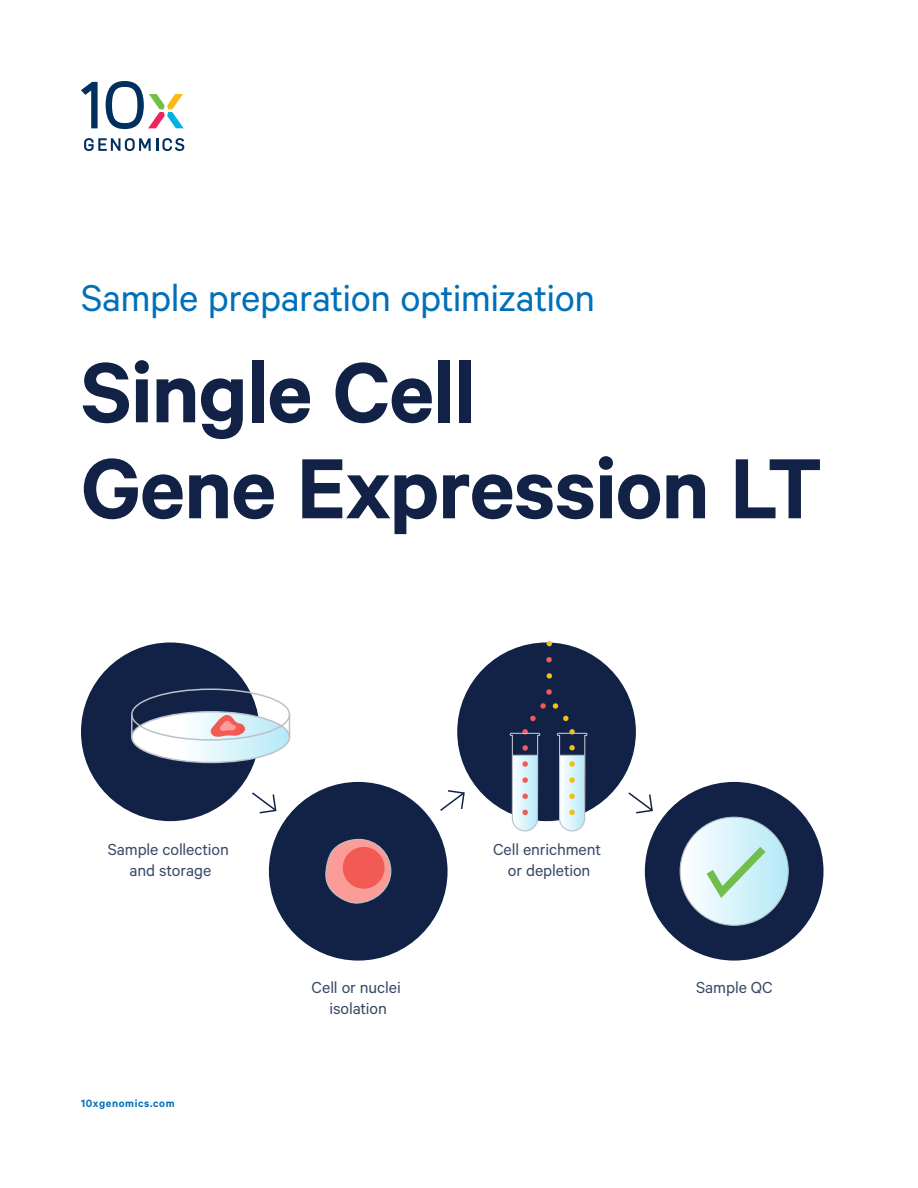
<style>
.page{position:relative;width:918px;height:1188px;background:#fff}
.page>*{position:absolute;margin:0;border:0;box-sizing:border-box;transform-origin:0 0}
.t1{font:600 96px/96px "Calibre";letter-spacing:-.015em;color:#112246}
.t2{font:42px "Calibre";letter-spacing:-.015em;color:#0070b9}
.t3{font:18px/21px "Calibre";letter-spacing:-.005em;color:#384967;text-align:center}
.t4{font:600 12px "Calibre";letter-spacing:.05em;color:#0070b9}
</style>
<div class="page">
<div style="left:81px;top:642px;width:179px;height:179px;background:#122246;border-radius:50%"></div>
<div style="left:457px;top:642px;width:179px;height:179px;background:#122246;border-radius:50%"></div>
<div style="left:269px;top:782px;width:179px;height:179px;background:#122246;border-radius:50%"></div>
<div style="left:645px;top:782px;width:179px;height:179px;background:#122246;border-radius:50%"></div>
<svg style="left:680px;top:817px;width:108px;height:108px;background:#d8f2f9"></svg>
<hr style="left:131px;top:715px;width:2px;height:22px;background:#bbc1c9">
<svg style="left:132px;top:712px;width:158px;height:50px"></svg>
<svg style="left:546px;top:657px;width:6px;height:5px"></svg>
<svg style="left:546px;top:689px;width:6px;height:6px"></svg>
<svg style="left:540px;top:703px;width:6px;height:6px"></svg>
<svg style="left:530px;top:716px;width:6px;height:5px"></svg>
<svg style="left:547px;top:641px;width:5px;height:5px"></svg>
<svg style="left:547px;top:673px;width:5px;height:6px"></svg>
<svg style="left:553px;top:703px;width:5px;height:6px"></svg>
<svg style="left:563px;top:716px;width:6px;height:5px"></svg>
<svg style="left:556px;top:729px;width:32px;height:103px"></svg>
<svg style="left:509px;top:729px;width:32px;height:103px"></svg>
<svg style="left:325px;top:838px;width:67px;height:66px"></svg>
<svg style="left:707px;top:847px;width:58px;height:51px;background:#c2e8d6"></svg>
<svg style="left:252px;top:792px;width:25px;height:22px"></svg>
<svg style="left:628px;top:792px;width:25px;height:22px"></svg>
<svg style="left:440px;top:790px;width:25px;height:21px"></svg>
<svg style="left:81px;top:82px;width:17px;height:46px"></svg>
<svg style="left:106px;top:81px;width:78px;height:48px"></svg>
<svg style="left:84px;top:138px;width:100px;height:13px"></svg>
<h2 class="t2" style="left:81px;top:274px;width:516px">Sample preparation optimization</h2>
<h1 class="t1" style="left:81px;top:342px;width:743px">Single Cell<br>Gene Expression LT</h1>
<p class="t3" style="left:108px;top:838px;width:123px">Sample collection and storage</p>
<p class="t3" style="left:493px;top:838px;width:110px">Cell enrichment or depletion</p>
<p class="t4" style="left:81px;top:1096px;width:95px">10xgenomics.com</p>
<p class="t3" style="left:312px;top:976px;width:91px">Cell or nuclei isolation</p>
<p class="t3" style="left:696px;top:977px;width:78px">Sample QC</p>
</div>
